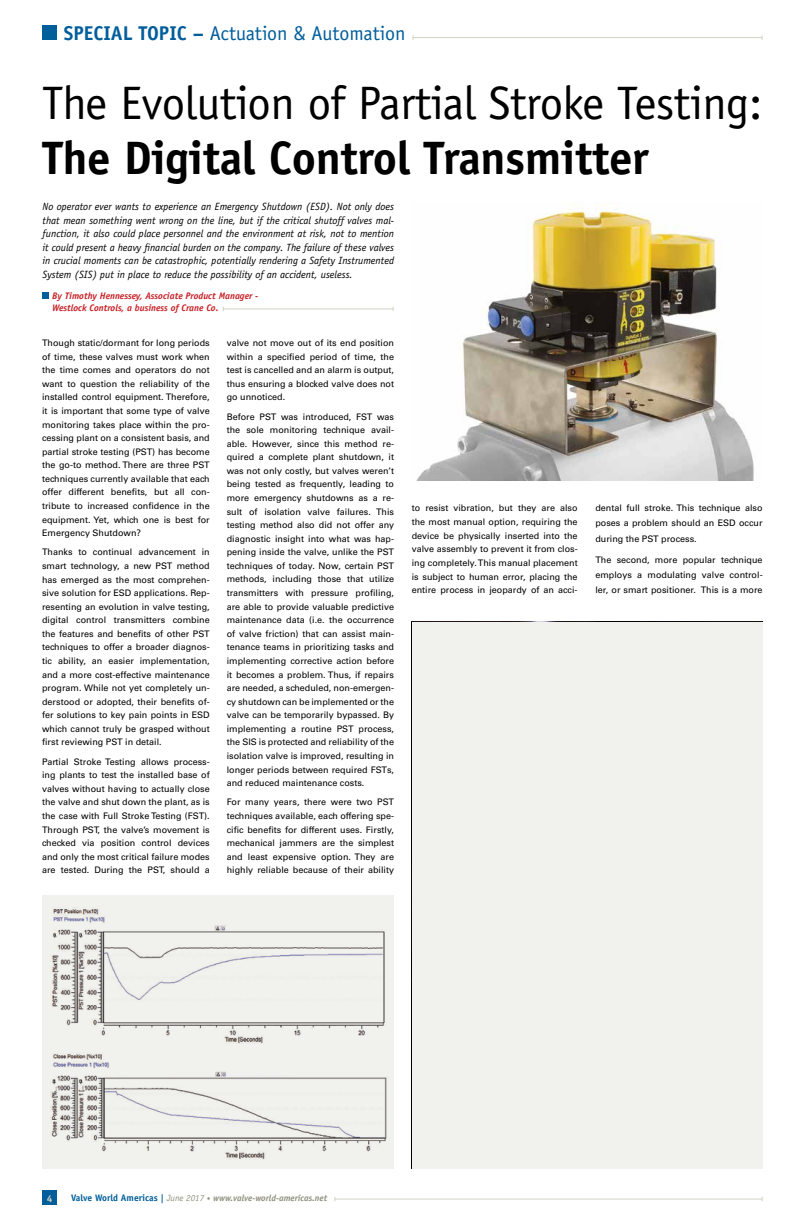
<style>
.page{position:relative;width:791px;height:1225px;background:#fff}
.page>*{position:absolute;margin:0;border:0;box-sizing:border-box;transform-origin:0 0}
.t1{font:47px "Officina Sans Std";letter-spacing:-.01em;color:#000}
.t2{font:700 47px "Officina Sans Std";letter-spacing:-.01em;color:#000}
.t3{font:20px "Officina Sans Std";color:#005e9a}
.t4{font:italic 10.5px/13.5px "Officina Sans Std";color:#000;text-align:justify}
.t5{font:700 10px "Officina Sans Std";color:#d3d3c5}
.t6{font:italic 700 9.5px/12.5px "Officina Sans Std";color:#c72127}
.t7{font:9px/13.6px "Univers LT Std";color:#000;text-align:justify}
.t8{font:italic 700 9px "Officina Sans Std";color:#90907d}
.s1{font-weight:700}
.s2{font-style:normal;font-size:9.5px;color:#005e9a}
.s3{font-style:normal;color:#005e9a}
.s4{font-weight:400}
.s5{font-weight:400;font-size:7px}
</style>
<div class="page">
<div style="left:43px;top:1190px;width:14px;height:15px;background:#005e9a"></div>
<hr style="left:335px;top:1198px;width:427px;height:1px;background:#d3d3c5">
<div style="left:42px;top:26px;width:15px;height:14px;background:#005e9a"></div>
<hr style="left:413px;top:37px;width:349px;height:1px;background:#d3d3c5">
<div style="left:43px;top:895px;width:351px;height:273px;background:#f1f1ee"></div>
<div style="left:42px;top:292px;width:7px;height:7px;background:#005e9a"></div>
<hr style="left:223px;top:308px;width:170px;height:1px;background:#d3d3c5">
<img style="left:416px;top:204px;width:338px;height:276px">
<img style="left:50px;top:1054px;width:337px;height:105px">
<img style="left:52px;top:909px;width:333px;height:134px">
<div style="left:412px;top:622px;width:351px;height:546px;background:#f1f1ee"></div>
<h2 class="t3" style="left:64px;top:22px;width:343px"><span class="s1">SPECIAL TOPIC –</span> Actuation &amp; Automation</h2>
<h1 class="t1" style="left:42px;top:76px;width:722px">The Evolution of Partial Stroke Testing:</h1>
<h1 class="t2" style="left:42px;top:129px;width:608px">The Digital Control Transmitter</h1>
<p class="t4" style="left:43px;top:200px;width:353px">No operator ever wants to experience an Emergency Shutdown (ESD). Not only does that mean something went wrong on the line, but if the critical shutoff valves mal&shy;function, it also could place personnel and the environment at risk, not to mention it could present a heavy financial burden on the company. The failure of these valves in crucial moments can be catastrophic, potentially rendering a Safety Instrumented System (SIS) put in place to reduce the possibility of an accident, useless.</p>
<p class="t6" style="left:52px;top:289px;width:208px">By Timothy Hennessey, Associate Product Manager -<br>Westlock Controls, a business of Crane Co.</p>
<p class="t7" style="left:42px;top:336px;width:169px">Though static/dormant for long periods of time, these valves must work when the time comes and operators do not want to question the reliability of the installed control equipment. Therefore, it is important that some type of valve monitoring takes place within the pro&shy;cessing plant on a consistent basis, and partial stroke testing (PST) has become the go-to method. There are three PST techniques currently available that each offer different benefits, but all con&shy;tribute to increased confidence in the equipment. Yet, which one is best for Emergency Shutdown?</p>
<p class="t7" style="left:42px;top:545px;width:169px">Thanks to continual advancement in smart technology, a new PST method has emerged as the most comprehen&shy;sive solution for ESD applications. Rep&shy;resenting an evolution in valve testing, digital control transmitters combine the features and benefits of other PST techniques to offer a broader diagnos&shy;tic ability, an easier implementation, and a more cost-effective maintenance program. While not yet completely un&shy;derstood or adopted, their benefits of&shy;fer solutions to key pain points in ESD which cannot truly be grasped without first reviewing PST in detail.</p>
<p class="t7" style="left:42px;top:754px;width:169px">Partial Stroke Testing allows process&shy;ing plants to test the installed base of valves without having to actually close the valve and shut down the plant, as is the case with Full Stroke Testing (FST).<br>Through PST, the valve’s movement is checked via position control devices and only the most critical failure modes are tested. During the PST, should a</p>
<p class="t7" style="left:227px;top:336px;width:169px">valve not move out of its end position within a specified period of time, the test is cancelled and an alarm is output, thus ensuring a blocked valve does not go unnoticed.</p>
<p class="t7" style="left:227px;top:409px;width:169px">Before PST was introduced, FST was the sole monitoring technique avail&shy;able. However, since this method re&shy;quired a complete plant shutdown, it was not only costly, but valves weren’t being tested as frequently, leading to more emergency shutdowns as a re&shy;sult of isolation valve failures. This testing method also did not offer any diagnostic insight into what was hap&shy;pening inside the valve, unlike the PST techniques of today. Now, certain PST methods, including those that utilize transmitters with pressure profiling, are able to provide valuable predictive maintenance data (i.e. the occurrence of valve friction) that can assist main&shy;tenance teams in prioritizing tasks and implementing corrective action before it becomes a problem. Thus, if repairs are needed, a scheduled, non-emergen&shy;cy shutdown can be implemented or the valve can be temporarily bypassed. By implementing a routine PST process, the SIS is protected and reliability of the isolation valve is improved, resulting in longer periods between required FSTs, and reduced maintenance costs.</p>
<p class="t7" style="left:227px;top:795px;width:169px">For many years, there were two PST techniques available, each offering spe&shy;cific benefits for different uses. Firstly, mechanical jammers are the simplest and least expensive option. They are highly reliable because of their ability</p>
<p class="t7" style="left:412px;top:501px;width:167px">to resist vibration, but they are also the most manual option, requiring the device be physically inserted into the valve assembly to prevent it from clos&shy;ing completely. This manual placement is subject to human error, placing the entire process in jeopardy of an acci-</p>
<p class="t7" style="left:595px;top:500px;width:169px;line-height:15.3px">dental full stroke. This technique also poses a problem should an ESD occur during the PST process.</p>
<p class="t7" style="left:595px;top:552px;width:169px;line-height:15.3px">The second, more popular technique employs a modulating valve control&shy;ler, or smart positioner. This is a more</p>
<p class="t5" style="left:47px;top:1191px;width:7px">4</p>
<p class="t8" style="left:71px;top:1192px;width:258px"><span class="s2">Valve World Americas</span> <span class="s3">|</span> <span class="s4">June 2017</span> <span class="s5">•</span> www.valve-world-americas.net</p>
</div>
